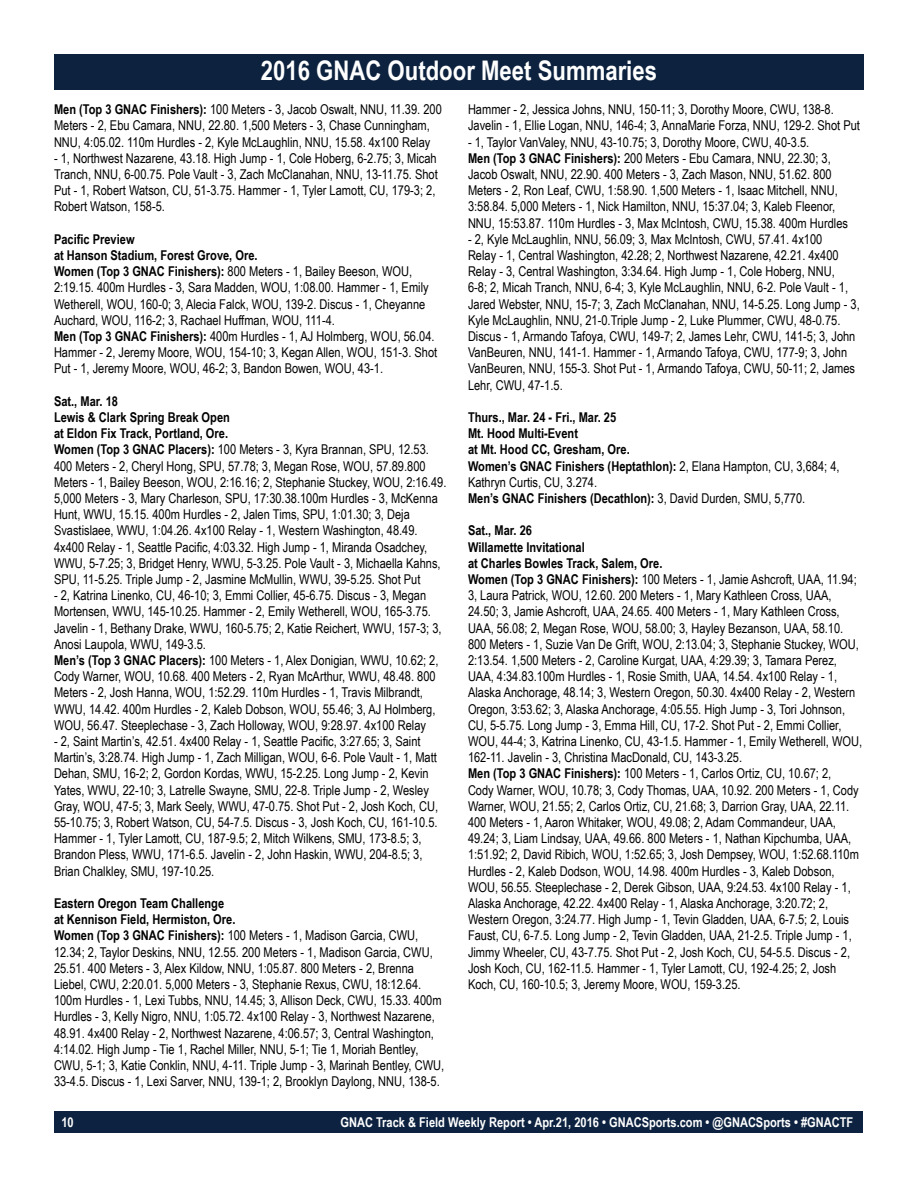
<style>
.page{position:relative;width:918px;height:1188px;background:#fff}
.page>*{position:absolute;margin:0;border:0;box-sizing:border-box;transform-origin:0 0}
.t1{font:700 27px "Arial Narrow";color:#fff}
.t2{font:13.5px/16.2px "Arial Narrow";color:#000}
.t3{font:700 13.5px/16.2px "Arial Narrow";color:#000}
.t4{font:700 13.5px "Arial Narrow";color:#fff}
.s1{font-weight:700}
.s2{font-weight:400}
</style>
<div class="page">
<div style="left:55px;top:1111px;width:808px;height:22px;background:#0d2240"></div>
<div style="left:54px;top:54px;width:810px;height:36px;background:#0d223f"></div>
<h1 class="t1" style="left:261px;top:50px;width:398px">2016 GNAC Outdoor Meet Summaries</h1>
<p class="t2" style="left:54px;top:101px;width:389px"><span class="s1">Men (Top 3 GNAC Finishers):</span> 100 Meters - 3, Jacob Oswalt, NNU, 11.39. 200<br>Meters - 2, Ebu Camara, NNU, 22.80. 1,500 Meters - 3, Chase Cunningham,<br>NNU, 4:05.02. 110m Hurdles - 2, Kyle McLaughlin, NNU, 15.58. 4x100 Relay</p>
<p class="t2" style="left:54px;top:149px;width:385px">- 1, Northwest Nazarene, 43.18. High Jump - 1, Cole Hoberg, 6-2.75; 3, Micah Tranch, NNU, 6-00.75. Pole Vault - 3, Zach McClanahan, NNU, 13-11.75. Shot Put - 1, Robert Watson, CU, 51-3.75. Hammer - 1, Tyler Lamott, CU, 179-3; 2, Robert Watson, 158-5.</p>
<p class="t2" style="left:54px;top:230px;width:385px"><span class="s1">Pacific Preview<br>at Hanson Stadium, Forest Grove, Ore.<br>Women (Top 3 GNAC Finishers):</span> 800 Meters - 1, Bailey Beeson, WOU, 2:19.15. 400m Hurdles - 3, Sara Madden, WOU, 1:08.00. Hammer - 1, Emily Wetherell, WOU, 160-0; 3, Alecia Falck, WOU, 139-2. Discus - 1, Cheyanne Auchard, WOU, 116-2; 3, Rachael Huffman, WOU, 111-4.<br><span class="s1">Men (Top 3 GNAC Finishers):</span> 400m Hurdles - 1, AJ Holmberg, WOU, 56.04.<br>Hammer - 2, Jeremy Moore, WOU, 154-10; 3, Kegan Allen, WOU, 151-3. Shot Put - 1, Jeremy Moore, WOU, 46-2; 3, Bandon Bowen, WOU, 43-1.</p>
<p class="t2" style="left:54px;top:392px;width:394px"><span class="s1">Sat., Mar. 18<br>Lewis &amp; Clark Spring Break Open<br>at Eldon Fix Track, Portland, Ore.<br>Women (Top 3 GNAC Placers):</span> 100 Meters - 3, Kyra Brannan, SPU, 12.53.<br>400 Meters - 2, Cheryl Hong, SPU, 57.78; 3, Megan Rose, WOU, 57.89.800<br>Meters - 1, Bailey Beeson, WOU, 2:16.16; 2, Stephanie Stuckey, WOU, 2:16.49.<br>5,000 Meters - 3, Mary Charleson, SPU, 17:30.38.100m Hurdles - 3, McKenna Hunt, WWU, 15.15. 400m Hurdles - 2, Jalen Tims, SPU, 1:01.30; 3, Deja Svastislaee, WWU, 1:04.26. 4x100 Relay - 1, Western Washington, 48.49.<br>4x400 Relay - 1, Seattle Pacific, 4:03.32. High Jump - 1, Miranda Osadchey, WWU, 5-7.25; 3, Bridget Henry, WWU, 5-3.25. Pole Vault - 3, Michaella Kahns, SPU, 11-5.25. Triple Jump - 2, Jasmine McMullin, WWU, 39-5.25. Shot Put</p>
<p class="t2" style="left:54px;top:587px;width:389px">- 2, Katrina Linenko, CU, 46-10; 3, Emmi Collier, 45-6.75. Discus - 3, Megan Mortensen, WWU, 145-10.25. Hammer - 2, Emily Wetherell, WOU, 165-3.75.<br>Javelin - 1, Bethany Drake, WWU, 160-5.75; 2, Katie Reichert, WWU, 157-3; 3, Anosi Laupola, WWU, 149-3.5.<br><span class="s1">Men’s (Top 3 GNAC Placers):</span> 100 Meters - 1, Alex Donigian, WWU, 10.62; 2, Cody Warner, WOU, 10.68. 400 Meters - 2, Ryan McArthur, WWU, 48.48. 800<br>Meters - 2, Josh Hanna, WOU, 1:52.29. 110m Hurdles - 1, Travis Milbrandt, WWU, 14.42. 400m Hurdles - 2, Kaleb Dobson, WOU, 55.46; 3, AJ Holmberg, WOU, 56.47. Steeplechase - 3, Zach Holloway, WOU, 9:28.97. 4x100 Relay</p>
<p class="t2" style="left:54px;top:733px;width:386px">- 2, Saint Martin’s, 42.51. 4x400 Relay - 1, Seattle Pacific, 3:27.65; 3, Saint Martin’s, 3:28.74. High Jump - 1, Zach Milligan, WOU, 6-6. Pole Vault - 1, Matt Dehan, SMU, 16-2; 2, Gordon Kordas, WWU, 15-2.25. Long Jump - 2, Kevin Yates, WWU, 22-10; 3, Latrelle Swayne, SMU, 22-8. Triple Jump - 2, Wesley Gray, WOU, 47-5; 3, Mark Seely, WWU, 47-0.75. Shot Put - 2, Josh Koch, CU, 55-10.75; 3, Robert Watson, CU, 54-7.5. Discus - 3, Josh Koch, CU, 161-10.5.<br>Hammer - 1, Tyler Lamott, CU, 187-9.5; 2, Mitch Wilkens, SMU, 173-8.5; 3, Brandon Pless, WWU, 171-6.5. Javelin - 2, John Haskin, WWU, 204-8.5; 3, Brian Chalkley, SMU, 197-10.25.</p>
<p class="t2" style="left:54px;top:895px;width:392px"><span class="s1">Eastern Oregon Team Challenge<br>at Kennison Field, Hermiston, Ore.<br>Women (Top 3 GNAC Finishers):</span> 100 Meters - 1, Madison Garcia, CWU, 12.34; 2, Taylor Deskins, NNU, 12.55. 200 Meters - 1, Madison Garcia, CWU, 25.51. 400 Meters - 3, Alex Kildow, NNU, 1:05.87. 800 Meters - 2, Brenna Liebel, CWU, 2:20.01. 5,000 Meters - 3, Stephanie Rexus, CWU, 18:12.64.<br>100m Hurdles - 1, Lexi Tubbs, NNU, 14.45; 3, Allison Deck, CWU, 15.33. 400m Hurdles - 3, Kelly Nigro, NNU, 1:05.72. 4x100 Relay - 3, Northwest Nazarene, 48.91. 4x400 Relay - 2, Northwest Nazarene, 4:06.57; 3, Central Washington, 4:14.02. High Jump - Tie 1, Rachel Miller, NNU, 5-1; Tie 1, Moriah Bentley, CWU, 5-1; 3, Katie Conklin, NNU, 4-11. Triple Jump - 3, Marinah Bentley, CWU, 33-4.5. Discus - 1, Lexi Sarver, NNU, 139-1; 2, Brooklyn Daylong, NNU, 138-5.</p>
<p class="t2" style="left:468px;top:101px;width:393px">Hammer - 2, Jessica Johns, NNU, 150-11; 3, Dorothy Moore, CWU, 138-8.<br>Javelin - 1, Ellie Logan, NNU, 146-4; 3, AnnaMarie Forza, NNU, 129-2. Shot Put</p>
<p class="t2" style="left:468px;top:133px;width:382px">- 1, Taylor VanValey, NNU, 43-10.75; 3, Dorothy Moore, CWU, 40-3.5.<br><span class="s1">Men (Top 3 GNAC Finishers):</span> 200 Meters - Ebu Camara, NNU, 22.30; 3, Jacob Oswalt, NNU, 22.90. 400 Meters - 3, Zach Mason, NNU, 51.62. 800<br>Meters - 2, Ron Leaf, CWU, 1:58.90. 1,500 Meters - 1, Isaac Mitchell, NNU, 3:58.84. 5,000 Meters - 1, Nick Hamilton, NNU, 15:37.04; 3, Kaleb Fleenor, NNU, 15:53.87. 110m Hurdles - 3, Max McIntosh, CWU, 15.38. 400m Hurdles</p>
<p class="t2" style="left:468px;top:230px;width:393px">- 2, Kyle McLaughlin, NNU, 56.09; 3, Max McIntosh, CWU, 57.41. 4x100<br>Relay - 1, Central Washington, 42.28; 2, Northwest Nazarene, 42.21. 4x400<br>Relay - 3, Central Washington, 3:34.64. High Jump - 1, Cole Hoberg, NNU,<br>6-8; 2, Micah Tranch, NNU, 6-4; 3, Kyle McLaughlin, NNU, 6-2. Pole Vault - 1, Jared Webster, NNU, 15-7; 3, Zach McClanahan, NNU, 14-5.25. Long Jump - 3, Kyle McLaughlin, NNU, 21-0.Triple Jump - 2, Luke Plummer, CWU, 48-0.75.<br>Discus - 1, Armando Tafoya, CWU, 149-7; 2, James Lehr, CWU, 141-5; 3, John VanBeuren, NNU, 141-1. Hammer - 1, Armando Tafoya, CWU, 177-9; 3, John VanBeuren, NNU, 155-3. Shot Put - 1, Armando Tafoya, CWU, 50-11; 2, James Lehr, CWU, 47-1.5.</p>
<p class="t3" style="left:468px;top:409px;width:373px">Thurs., Mar. 24 - Fri., Mar. 25<br>Mt. Hood Multi-Event<br>at Mt. Hood CC, Gresham, Ore.<br>Women’s GNAC Finishers (Heptathlon): <span class="s2">2, Elana Hampton, CU, 3,684; 4, Kathryn Curtis, CU, 3.274.<br></span>Men’s GNAC Finishers (Decathlon): <span class="s2">3, David Durden, SMU, 5,770.</span></p>
<p class="t2" style="left:468px;top:522px;width:396px"><span class="s1">Sat., Mar. 26<br>Willamette Invitational<br>at Charles Bowles Track, Salem, Ore.<br>Women (Top 3 GNAC Finishers):</span> 100 Meters - 1, Jamie Ashcroft, UAA, 11.94; 3, Laura Patrick, WOU, 12.60. 200 Meters - 1, Mary Kathleen Cross, UAA, 24.50; 3, Jamie Ashcroft, UAA, 24.65. 400 Meters - 1, Mary Kathleen Cross, UAA, 56.08; 2, Megan Rose, WOU, 58.00; 3, Hayley Bezanson, UAA, 58.10.<br>800 Meters - 1, Suzie Van De Grift, WOU, 2:13.04; 3, Stephanie Stuckey, WOU, 2:13.54. 1,500 Meters - 2, Caroline Kurgat, UAA, 4:29.39; 3, Tamara Perez, UAA, 4:34.83.100m Hurdles - 1, Rosie Smith, UAA, 14.54. 4x100 Relay - 1, Alaska Anchorage, 48.14; 3, Western Oregon, 50.30. 4x400 Relay - 2, Western Oregon, 3:53.62; 3, Alaska Anchorage, 4:05.55. High Jump - 3, Tori Johnson, CU, 5-5.75. Long Jump - 3, Emma Hill, CU, 17-2. Shot Put - 2, Emmi Collier, WOU, 44-4; 3, Katrina Linenko, CU, 43-1.5. Hammer - 1, Emily Wetherell, WOU, 162-11. Javelin - 3, Christina MacDonald, CU, 143-3.25.<br><span class="s1">Men (Top 3 GNAC Finishers):</span> 100 Meters - 1, Carlos Ortiz, CU, 10.67; 2,<br>Cody Warner, WOU, 10.78; 3, Cody Thomas, UAA, 10.92. 200 Meters - 1, Cody Warner, WOU, 21.55; 2, Carlos Ortiz, CU, 21.68; 3, Darrion Gray, UAA, 22.11.<br>400 Meters - 1, Aaron Whitaker, WOU, 49.08; 2, Adam Commandeur, UAA, 49.24; 3, Liam Lindsay, UAA, 49.66. 800 Meters - 1, Nathan Kipchumba, UAA, 1:51.92; 2, David Ribich, WOU, 1:52.65; 3, Josh Dempsey, WOU, 1:52.68.110m Hurdles - 2, Kaleb Dodson, WOU, 14.98. 400m Hurdles - 3, Kaleb Dobson, WOU, 56.55. Steeplechase - 2, Derek Gibson, UAA, 9:24.53. 4x100 Relay - 1, Alaska Anchorage, 42.22. 4x400 Relay - 1, Alaska Anchorage, 3:20.72; 2, Western Oregon, 3:24.77. High Jump - 1, Tevin Gladden, UAA, 6-7.5; 2, Louis Faust, CU, 6-7.5. Long Jump - 2, Tevin Gladden, UAA, 21-2.5. Triple Jump - 1, Jimmy Wheeler, CU, 43-7.75. Shot Put - 2, Josh Koch, CU, 54-5.5. Discus - 2, Josh Koch, CU, 162-11.5. Hammer - 1, Tyler Lamott, CU, 192-4.25; 2, Josh Koch, CU, 160-10.5; 3, Jeremy Moore, WOU, 159-3.25.</p>
<p class="t4" style="left:61px;top:1112px;width:14px">10</p>
<p class="t4" style="left:340px;top:1112px;width:514px">GNAC Track &amp; Field Weekly Report • Apr.21, 2016 • GNACSports.com • @GNACSports • #GNACTF</p>
</div>
